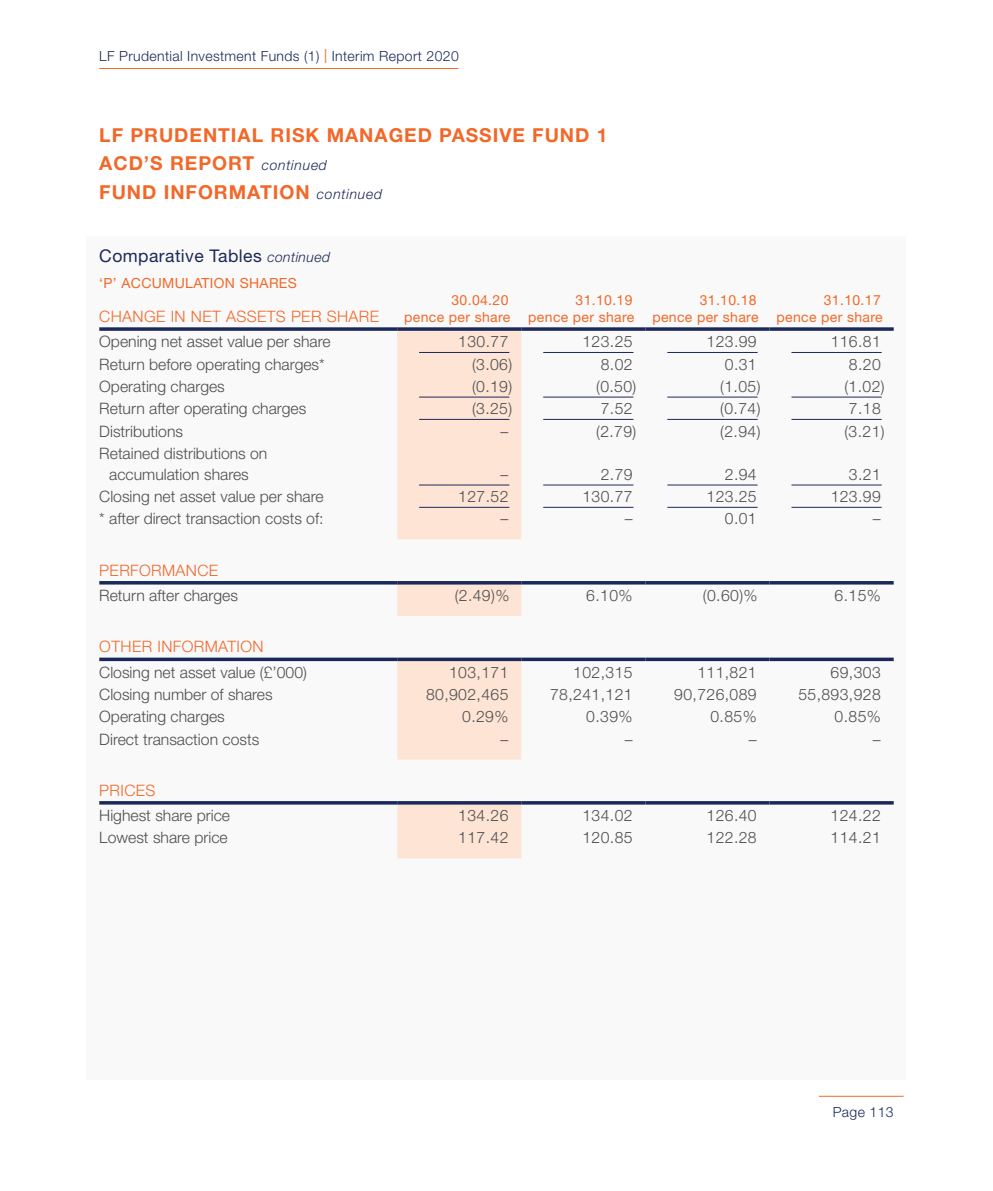
<style>
.page{position:relative;width:993px;height:1191px;background:#fff}
.page>*{position:absolute;margin:0;border:0;box-sizing:border-box;transform-origin:0 0}
.t1{font:700 19.25px/28px "Helvetica Neue";letter-spacing:.05em;color:#f26829}
.t2{font:17.5px "Helvetica Neue";letter-spacing:.025em;color:#1b295a}
.t3{font:300 15.75px/21px "Helvetica Neue";color:#4d4d4f;text-align:center}
.t4{font:300 15.75px "Helvetica Neue";letter-spacing:.025em;color:#f26829}
.t5{font:14px/16.8px "Helvetica Neue";letter-spacing:.025em;color:#f26829;text-align:right}
.t6{font:300 14px "Helvetica Neue";letter-spacing:.025em;color:#1b295a}
.s1{font-weight:400;color:#f26829}
.s2{font-weight:300;font-style:italic;font-size:14px;color:#1b295a}
.s3{font-weight:300;font-style:italic;font-size:14px}
</style>
<div class="page">
<hr style="left:99px;top:68px;width:359px;height:1px;background:#f26829">
<hr style="left:818px;top:1095px;width:85px;height:1px;background:#f26829">
<div style="left:87px;top:236px;width:818px;height:843px;background:#f9f9f9"></div>
<div style="left:397px;top:331px;width:124px;height:208px;background:#fee4d4"></div>
<svg style="left:99px;top:327px;width:298px;height:4px"></svg>
<svg style="left:397px;top:327px;width:124px;height:4px"></svg>
<svg style="left:521px;top:327px;width:124px;height:4px"></svg>
<svg style="left:645px;top:327px;width:124px;height:4px"></svg>
<svg style="left:769px;top:327px;width:124px;height:4px"></svg>
<hr style="left:419px;top:352px;width:90px;height:1px;background:#1b295a">
<hr style="left:543px;top:352px;width:90px;height:1px;background:#1b295a">
<hr style="left:667px;top:352px;width:90px;height:1px;background:#1b295a">
<hr style="left:791px;top:352px;width:90px;height:1px;background:#1b295a">
<hr style="left:419px;top:397px;width:90px;height:1px;background:#1b295a">
<hr style="left:543px;top:397px;width:90px;height:1px;background:#1b295a">
<hr style="left:667px;top:397px;width:90px;height:1px;background:#1b295a">
<hr style="left:791px;top:397px;width:90px;height:1px;background:#1b295a">
<hr style="left:419px;top:419px;width:90px;height:1px;background:#1b295a">
<hr style="left:543px;top:419px;width:90px;height:1px;background:#1b295a">
<hr style="left:667px;top:419px;width:90px;height:1px;background:#1b295a">
<hr style="left:791px;top:419px;width:90px;height:1px;background:#1b295a">
<hr style="left:419px;top:485px;width:90px;height:1px;background:#1b295a">
<hr style="left:543px;top:485px;width:90px;height:1px;background:#1b295a">
<hr style="left:667px;top:485px;width:90px;height:1px;background:#1b295a">
<hr style="left:791px;top:485px;width:90px;height:1px;background:#1b295a">
<hr style="left:419px;top:507px;width:90px;height:1px;background:#1b295a">
<hr style="left:543px;top:507px;width:90px;height:1px;background:#1b295a">
<hr style="left:667px;top:507px;width:90px;height:1px;background:#1b295a">
<hr style="left:791px;top:507px;width:90px;height:1px;background:#1b295a">
<div style="left:397px;top:584px;width:124px;height:32px;background:#fee4d4"></div>
<hr style="left:99px;top:581px;width:298px;height:3px;background:#1b295a">
<hr style="left:397px;top:581px;width:124px;height:3px;background:#1b295a">
<hr style="left:521px;top:581px;width:124px;height:3px;background:#1b295a">
<hr style="left:645px;top:581px;width:124px;height:3px;background:#1b295a">
<hr style="left:769px;top:581px;width:124px;height:3px;background:#1b295a">
<div style="left:397px;top:661px;width:124px;height:98px;background:#fee4d4"></div>
<svg style="left:99px;top:657px;width:298px;height:4px"></svg>
<svg style="left:397px;top:657px;width:124px;height:4px"></svg>
<svg style="left:521px;top:657px;width:124px;height:4px"></svg>
<svg style="left:645px;top:657px;width:124px;height:4px"></svg>
<svg style="left:769px;top:657px;width:124px;height:4px"></svg>
<div style="left:397px;top:804px;width:124px;height:54px;background:#fee4d4"></div>
<hr style="left:99px;top:801px;width:298px;height:3px;background:#1b295a">
<hr style="left:397px;top:801px;width:124px;height:3px;background:#1b295a">
<hr style="left:521px;top:801px;width:124px;height:3px;background:#1b295a">
<hr style="left:645px;top:801px;width:124px;height:3px;background:#1b295a">
<hr style="left:769px;top:801px;width:124px;height:3px;background:#1b295a">
<p class="t6" style="left:99px;top:47px;width:361px">LF Prudential Investment Funds (1) <span class="s1">|</span> Interim Report 2020</p>
<p class="t1" style="left:99px;top:121px;width:509px">LF PRUDENTIAL RISK MANAGED PASSIVE FUND 1<br>ACD’S REPORT <span class="s2">continued<br></span>FUND INFORMATION <span class="s2">continued</span></p>
<p class="t2" style="left:99px;top:245px;width:232px">Comparative Tables <span class="s3">continued</span></p>
<p class="t5" style="left:99px;top:275px;width:199px">‘P’ ACCUMULATION SHARES</p>
<p class="t4" style="left:99px;top:307px;width:281px">CHANGE IN NET ASSETS PER SHARE</p>
<p class="t5" style="left:404px;top:292px;width:108px">30.04.20<br>pence per share</p>
<p class="t5" style="left:528px;top:292px;width:108px">31.10.19<br>pence per share</p>
<p class="t5" style="left:652px;top:292px;width:108px">31.10.18<br>pence per share</p>
<p class="t5" style="left:776px;top:292px;width:108px">31.10.17<br>pence per share</p>
<p class="t3" style="left:99px;top:331px;width:233px">Opening net asset value per share</p>
<p class="t3" style="left:458px;top:331px;width:52px">130.77</p>
<p class="t3" style="left:582px;top:331px;width:52px">123.25</p>
<p class="t3" style="left:706px;top:331px;width:52px">123.99</p>
<p class="t3" style="left:830px;top:331px;width:52px">116.81</p>
<p class="t3" style="left:99px;top:353px;width:227px">Return before operating charges*</p>
<p class="t3" style="left:472px;top:353px;width:42px">(3.06)</p>
<p class="t3" style="left:600px;top:353px;width:33px">8.02</p>
<p class="t3" style="left:724px;top:353px;width:33px">0.31</p>
<p class="t3" style="left:848px;top:353px;width:33px">8.20</p>
<p class="t3" style="left:99px;top:375px;width:127px">Operating charges</p>
<p class="t3" style="left:472px;top:375px;width:42px">(0.19)</p>
<p class="t3" style="left:596px;top:375px;width:42px">(0.50)</p>
<p class="t3" style="left:720px;top:375px;width:42px">(1.05)</p>
<p class="t3" style="left:844px;top:375px;width:42px">(1.02)</p>
<p class="t3" style="left:99px;top:398px;width:208px">Return after operating charges</p>
<p class="t3" style="left:472px;top:398px;width:42px">(3.25)</p>
<p class="t3" style="left:600px;top:398px;width:33px">7.52</p>
<p class="t3" style="left:720px;top:398px;width:42px">(0.74)</p>
<p class="t3" style="left:848px;top:398px;width:33px">7.18</p>
<p class="t3" style="left:99px;top:420px;width:85px">Distributions</p>
<p class="t3" style="left:500px;top:420px;width:9px">–</p>
<p class="t3" style="left:596px;top:420px;width:42px">(2.79)</p>
<p class="t3" style="left:720px;top:420px;width:42px">(2.94)</p>
<p class="t3" style="left:844px;top:420px;width:42px">(3.21)</p>
<p class="t3" style="left:99px;top:442px;width:170px">Retained distributions on accumulation shares</p>
<p class="t3" style="left:500px;top:463px;width:9px">–</p>
<p class="t3" style="left:600px;top:463px;width:33px">2.79</p>
<p class="t3" style="left:724px;top:463px;width:33px">2.94</p>
<p class="t3" style="left:848px;top:463px;width:33px">3.21</p>
<p class="t3" style="left:99px;top:486px;width:226px">Closing net asset value per share</p>
<p class="t3" style="left:458px;top:486px;width:52px">127.52</p>
<p class="t3" style="left:582px;top:486px;width:52px">130.77</p>
<p class="t3" style="left:706px;top:486px;width:52px">123.25</p>
<p class="t3" style="left:830px;top:486px;width:52px">123.99</p>
<p class="t3" style="left:99px;top:508px;width:226px">* after direct transaction costs of:</p>
<p class="t3" style="left:500px;top:508px;width:9px">–</p>
<p class="t3" style="left:624px;top:508px;width:9px">–</p>
<p class="t3" style="left:724px;top:508px;width:33px">0.01</p>
<p class="t3" style="left:872px;top:508px;width:9px">–</p>
<p class="t4" style="left:99px;top:560px;width:120px">PERFORMANCE</p>
<p class="t3" style="left:99px;top:584px;width:140px">Return after charges</p>
<p class="t3" style="left:454px;top:584px;width:56px">(2.49)%</p>
<p class="t3" style="left:586px;top:584px;width:48px">6.10%</p>
<p class="t3" style="left:702px;top:584px;width:56px">(0.60)%</p>
<p class="t3" style="left:834px;top:584px;width:48px">6.15%</p>
<p class="t4" style="left:99px;top:637px;width:166px">OTHER INFORMATION</p>
<p class="t3" style="left:99px;top:661px;width:209px">Closing net asset value (£’000)</p>
<p class="t3" style="left:449px;top:661px;width:61px">103,171</p>
<p class="t3" style="left:573px;top:661px;width:61px">102,315</p>
<p class="t3" style="left:697px;top:661px;width:61px">111,821</p>
<p class="t3" style="left:830px;top:661px;width:52px">69,303</p>
<p class="t3" style="left:99px;top:683px;width:175px">Closing number of shares</p>
<p class="t3" style="left:426px;top:683px;width:84px">80,902,465</p>
<p class="t3" style="left:550px;top:683px;width:84px">78,241,121</p>
<p class="t3" style="left:674px;top:683px;width:84px">90,726,089</p>
<p class="t3" style="left:798px;top:683px;width:84px">55,893,928</p>
<p class="t3" style="left:99px;top:706px;width:127px">Operating charges</p>
<p class="t3" style="left:462px;top:706px;width:48px">0.29%</p>
<p class="t3" style="left:586px;top:706px;width:48px">0.39%</p>
<p class="t3" style="left:710px;top:706px;width:48px">0.85%</p>
<p class="t3" style="left:834px;top:706px;width:48px">0.85%</p>
<p class="t3" style="left:99px;top:728px;width:161px">Direct transaction costs</p>
<p class="t3" style="left:500px;top:728px;width:9px">–</p>
<p class="t3" style="left:624px;top:728px;width:9px">–</p>
<p class="t3" style="left:748px;top:728px;width:9px">–</p>
<p class="t3" style="left:872px;top:728px;width:9px">–</p>
<p class="t4" style="left:99px;top:780px;width:58px">PRICES</p>
<p class="t3" style="left:99px;top:804px;width:132px">Highest share price</p>
<p class="t3" style="left:458px;top:804px;width:52px">134.26</p>
<p class="t3" style="left:582px;top:804px;width:52px">134.02</p>
<p class="t3" style="left:706px;top:804px;width:52px">126.40</p>
<p class="t3" style="left:830px;top:804px;width:52px">124.22</p>
<p class="t3" style="left:99px;top:827px;width:130px">Lowest share price</p>
<p class="t3" style="left:458px;top:827px;width:52px">117.42</p>
<p class="t3" style="left:582px;top:827px;width:52px">120.85</p>
<p class="t3" style="left:706px;top:827px;width:52px">122.28</p>
<p class="t3" style="left:830px;top:827px;width:52px">114.21</p>
<p class="t6" style="left:832px;top:1103px;width:62px">Page 113</p>
</div>
